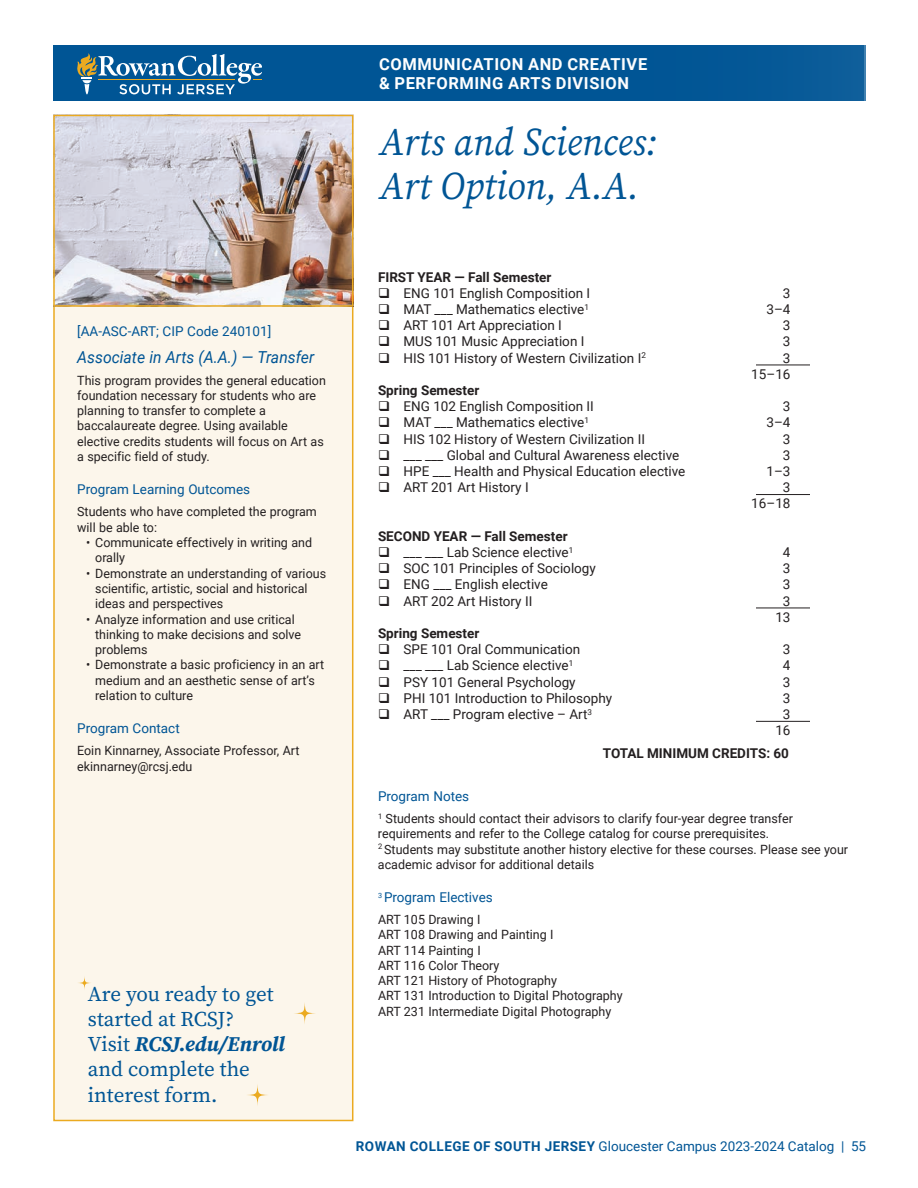
<style>
.page{position:relative;width:918px;height:1188px;background:#fff}
.page>*{position:absolute;margin:0;border:0;box-sizing:border-box;transform-origin:0 0}
.t1{font:italic 39px/43.5px "Source Serif Pro";color:#005595;scale:.95 1}
.t2{font:21px/25.2px "Source Serif Pro";color:#005595}
.t3{font:700 16.5px/19.8px "Roboto";letter-spacing:.035em;color:#fff}
.t4{font:italic 16.5px "Roboto";color:#005595;scale:.95 1}
.t5{font:13.5px/16.2px "Roboto";color:#231f20;text-align:right}
.t6{font:13.5px "Roboto";color:#005595}
.t7{font:700 13.5px "Roboto";color:#231f20}
.t8{font:12.75px/15.3px "Roboto";color:#231f20}
.s1{font-weight:700;font-style:italic}
.s2{font-weight:700}
</style>
<div class="page">
<div style="left:53px;top:115px;width:300px;height:1006px;background:#fcf6eb;border:2px solid #ebaa20"></div>
<svg style="left:246px;top:1084px;width:23px;height:22px"></svg>
<svg style="left:294px;top:1002px;width:22px;height:22px"></svg>
<svg style="left:77px;top:976px;width:15px;height:14px"></svg>
<div style="left:55px;top:45px;width:811px;height:56px;background:#005595"></div>
<img style="left:56px;top:118px;width:294px;height:186px">
<div style="left:53px;top:115px;width:300px;height:192px;border:2px solid #ebaa20"></div>
<hr style="left:756px;top:365px;width:54px;height:1px;background:#231f20">
<hr style="left:756px;top:494px;width:54px;height:1px;background:#231f20">
<hr style="left:756px;top:608px;width:54px;height:1px;background:#231f20">
<hr style="left:756px;top:721px;width:54px;height:1px;background:#231f20">
<svg style="left:77px;top:53px;width:185px;height:41px"></svg>
<p class="t6" style="left:77px;top:322px;width:196px">[AA-ASC-ART; CIP Code 240101]</p>
<p class="t4" style="left:77px;top:345px;width:251px">Associate in Arts (A.A.) — Transfer</p>
<p class="t8" style="left:77px;top:372px;width:250px">This program provides the general education foundation necessary for students who are planning to transfer to complete a baccalaureate degree. Using available elective credits students will focus on Art as a specific field of study.</p>
<p class="t6" style="left:77px;top:480px;width:174px">Program Learning Outcomes</p>
<p class="t8" style="left:77px;top:504px;width:241px">Students who have completed the program will be able to:</p>
<p class="t8" style="left:95px;top:534px;width:218px;text-indent:-9px">• Communicate effectively in writing and orally</p>
<p class="t8" style="left:95px;top:565px;width:232px;text-indent:-9px">• Demonstrate an understanding of various scientific, artistic, social and historical ideas and perspectives</p>
<p class="t8" style="left:95px;top:611px;width:207px;text-indent:-9px">• Analyze information and use critical thinking to make decisions and solve problems</p>
<p class="t8" style="left:95px;top:657px;width:231px;text-indent:-9px">• Demonstrate a basic proficiency in an art medium and an aesthetic sense of art’s relation to culture</p>
<p class="t6" style="left:77px;top:719px;width:104px">Program Contact</p>
<p class="t8" style="left:77px;top:743px;width:224px">Eoin Kinnarney, Associate Professor, Art ekinnarney@rcsj.edu</p>
<h2 class="t2" style="left:88px;top:981px;width:198px">Are you ready to get started at RCSJ?<br>Visit <span class="s1">RCSJ.edu/Enroll </span>and complete the interest form.</h2>
<p class="t3" style="left:379px;top:53px;width:270px">COMMUNICATION AND CREATIVE &amp; PERFORMING ARTS DIVISION</p>
<h1 class="t1" style="left:380px;top:120px;width:294px">Arts and Sciences:<br>Art Option, A.A.</h1>
<p class="t7" style="left:378px;top:267px;width:175px">FIRST YEAR — Fall Semester</p>
<p class="t5" style="left:378px;top:284px;width:214px">❑ ENG 101 English Composition I</p>
<p class="t5" style="left:783px;top:284px;width:9px">3</p>
<p class="t5" style="left:378px;top:301px;width:212px">❑ MAT ___ Mathematics elective<sup>1</sup></p>
<p class="t5" style="left:766px;top:301px;width:26px">3–4</p>
<p class="t5" style="left:378px;top:317px;width:185px">❑ ART 101 Art Appreciation I</p>
<p class="t5" style="left:783px;top:317px;width:9px">3</p>
<p class="t5" style="left:378px;top:333px;width:208px">❑ MUS 101 Music Appreciation I</p>
<p class="t5" style="left:783px;top:333px;width:9px">3</p>
<p class="t5" style="left:378px;top:349px;width:269px">❑ HIS 101 History of Western Civilization I<sup>2</sup></p>
<p class="t5" style="left:751px;top:349px;width:41px">3<br>15–16</p>
<p class="t7" style="left:378px;top:381px;width:103px">Spring Semester</p>
<p class="t5" style="left:378px;top:398px;width:217px">❑ ENG 102 English Composition II</p>
<p class="t5" style="left:783px;top:398px;width:9px">3</p>
<p class="t5" style="left:378px;top:414px;width:212px">❑ MAT ___ Mathematics elective<sup>1</sup></p>
<p class="t5" style="left:766px;top:414px;width:26px">3–4</p>
<p class="t5" style="left:378px;top:430px;width:269px">❑ HIS 102 History of Western Civilization II</p>
<p class="t5" style="left:783px;top:430px;width:9px">3</p>
<p class="t5" style="left:378px;top:446px;width:303px">❑ ___ ___ Global and Cultural Awareness elective</p>
<p class="t5" style="left:783px;top:446px;width:9px">3</p>
<p class="t5" style="left:378px;top:463px;width:309px">❑ HPE ___ Health and Physical Education elective</p>
<p class="t5" style="left:766px;top:463px;width:26px">1–3</p>
<p class="t5" style="left:378px;top:479px;width:152px">❑ ART 201 Art History I</p>
<p class="t5" style="left:751px;top:479px;width:41px">3<br>16–18</p>
<p class="t7" style="left:378px;top:527px;width:191px">SECOND YEAR — Fall Semester</p>
<p class="t5" style="left:378px;top:544px;width:197px">❑ ___ ___ Lab Science elective<sup>1</sup></p>
<p class="t5" style="left:783px;top:544px;width:9px">4</p>
<p class="t5" style="left:378px;top:560px;width:219px">❑ SOC 101 Principles of Sociology</p>
<p class="t5" style="left:783px;top:560px;width:9px">3</p>
<p class="t5" style="left:378px;top:576px;width:171px">❑ ENG ___ English elective</p>
<p class="t5" style="left:783px;top:576px;width:9px">3</p>
<p class="t5" style="left:378px;top:592px;width:156px">❑ ART 202 Art History II</p>
<p class="t5" style="left:775px;top:592px;width:17px;text-align:center">3<br>13</p>
<p class="t7" style="left:378px;top:624px;width:103px">Spring Semester</p>
<p class="t5" style="left:378px;top:641px;width:204px">❑ SPE 101 Oral Communication</p>
<p class="t5" style="left:783px;top:641px;width:9px">3</p>
<p class="t5" style="left:378px;top:657px;width:197px">❑ ___ ___ Lab Science elective<sup>1</sup></p>
<p class="t5" style="left:783px;top:657px;width:9px">4</p>
<p class="t5" style="left:378px;top:673px;width:199px">❑ PSY 101 General Psychology</p>
<p class="t5" style="left:783px;top:673px;width:9px">3</p>
<p class="t5" style="left:378px;top:689px;width:236px">❑ PHI 101 Introduction to Philosophy</p>
<p class="t5" style="left:783px;top:689px;width:9px">3</p>
<p class="t5" style="left:378px;top:706px;width:216px">❑ ART ___ Program elective – Art<sup>3</sup></p>
<p class="t5" style="left:775px;top:706px;width:17px;text-align:center">3<br>16</p>
<p class="t7" style="left:603px;top:744px;width:188px">TOTAL MINIMUM CREDITS: 60</p>
<p class="t6" style="left:378px;top:787px;width:93px">Program Notes</p>
<p class="t8" style="left:378px;top:810px;width:472px"><sup>1</sup> Students should contact their advisors to clarify four-year degree transfer requirements and refer to the College catalog for course prerequisites.<br><sup>2</sup> Students may substitute another history elective for these courses. Please see your academic advisor for additional details</p>
<p class="t6" style="left:378px;top:888px;width:116px"><sup>3</sup> Program Electives</p>
<p class="t8" style="left:378px;top:911px;width:246px">ART 105 Drawing I<br>ART 108 Drawing and Painting I<br>ART 114 Painting I<br>ART 116 Color Theory<br>ART 121 History of Photography<br>ART 131 Introduction to Digital Photography<br>ART 231 Intermediate Digital Photography</p>
<p class="t6" style="left:356px;top:1137px;width:512px"><span class="s2">ROWAN COLLEGE OF SOUTH JERSEY</span> Gloucester Campus 2023-2024 Catalog | 55</p>
</div>
